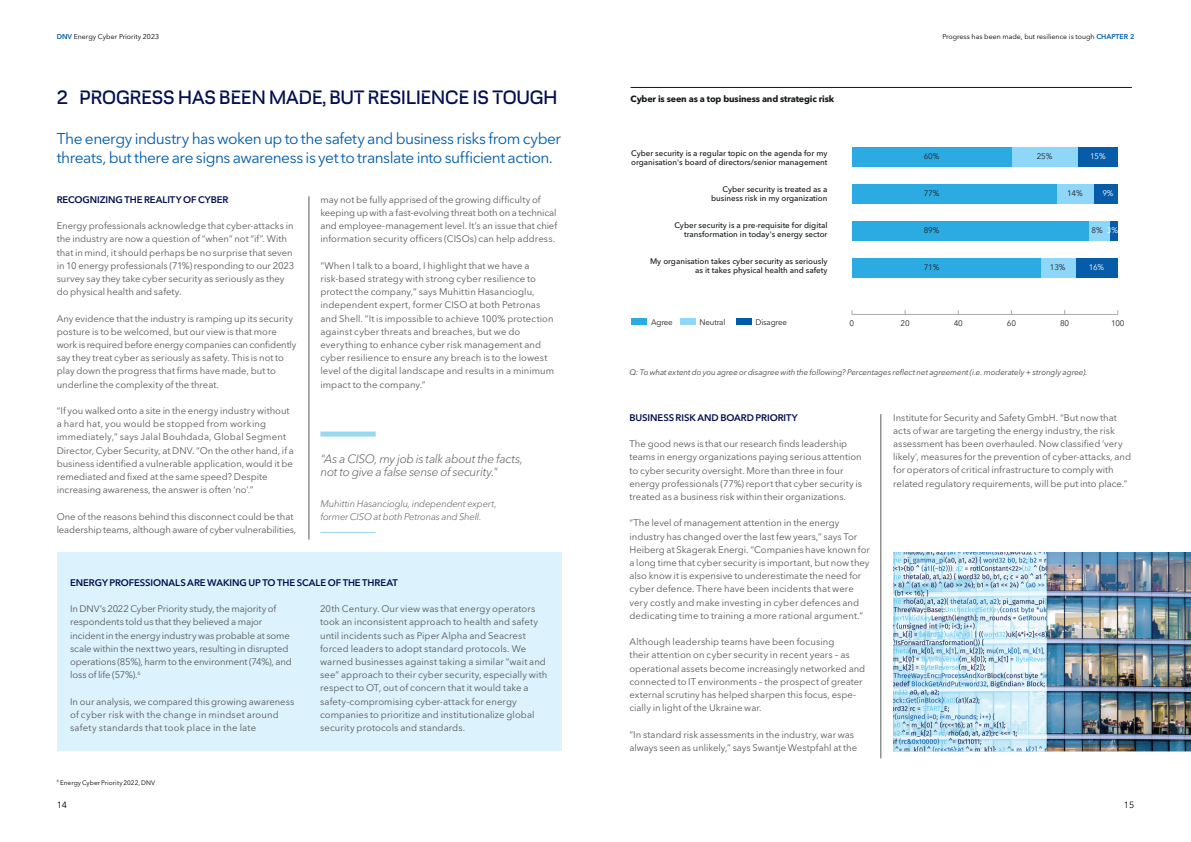
<style>
.page{position:relative;width:1191px;height:842px;background:#fff}
.page>*{position:absolute;margin:0;border:0;box-sizing:border-box;transform-origin:0 0}
.t1{font:500 18px "DNV Display";color:#030f50}
.t2{font:15.5px/19.8px "Avenir Next LT Pro";letter-spacing:-.03em;color:#005baa}
.t3{font:italic 300 12px/13.2px "Avenir Next LT Pro";letter-spacing:-.025em;color:#58595b}
.t4{font:9.5px/13.2px "Avenir Next LT Pro";color:#58595b}
.t5{font:600 9.5px "Avenir Next LT Pro";letter-spacing:-.005em;color:#030f50}
.t6{font:italic 300 9.5px/13.2px "Avenir Next LT Pro";letter-spacing:-.015em;color:#58595b}
.t7{font:700 9px "Avenir Next LT Pro";letter-spacing:-.02em;color:#131719}
.t8{font:9px "Avenir Next LT Pro";color:#000}
.t9{font:8.1px "Avenir Next LT Pro";letter-spacing:-.025em;color:#231f20}
.t10{font:8.1px "Avenir Next LT Pro";color:#fff}
.t11{font:500 8px/9px "Avenir Next LT Pro";color:#131719;text-align:right}
.t12{font:italic 8px "Avenir Next LT Pro";letter-spacing:-.005em;color:#414042}
.t13{font:7px "Avenir Next LT Pro";color:#000}
.t14{font:6.5px "Avenir Next LT Pro";letter-spacing:.005em;color:#000}
.s1{font-weight:600;color:#005baa}
.s2{color:#fff}
</style>
<div class="page">
<div style="left:320px;top:432px;width:56px;height:5px;background:#98d9f0"></div>
<hr style="left:320px;top:532px;width:56px;height:1px;background:#98d9f0">
<hr style="left:309px;top:196px;width:1px;height:344px;background:#58595b">
<hr style="left:880px;top:414px;width:1px;height:344px;background:#58595b">
<hr style="left:630px;top:87px;width:501px;height:1px;background:#131719">
<hr style="left:852px;top:314px;width:265px;height:1px;background:#a7a9ac">
<div style="left:1078px;top:147px;width:39px;height:19px;background:#065ca9"></div>
<div style="left:1011px;top:147px;width:67px;height:19px;background:#8ed7f8"></div>
<div style="left:852px;top:147px;width:159px;height:19px;background:#2cabe2"></div>
<div style="left:1093px;top:184px;width:24px;height:19px;background:#065ca9"></div>
<div style="left:1056px;top:184px;width:37px;height:19px;background:#8ed7f8"></div>
<div style="left:852px;top:184px;width:204px;height:19px;background:#2cabe2"></div>
<div style="left:1109px;top:221px;width:8px;height:19px;background:#065ca9"></div>
<div style="left:1088px;top:221px;width:21px;height:19px;background:#8ed7f8"></div>
<div style="left:852px;top:221px;width:236px;height:19px;background:#2cabe2"></div>
<div style="left:1075px;top:258px;width:42px;height:20px;background:#065ca9"></div>
<div style="left:1040px;top:258px;width:35px;height:20px;background:#8ed7f8"></div>
<div style="left:852px;top:258px;width:188px;height:20px;background:#2cabe2"></div>
<div style="left:631px;top:318px;width:15px;height:7px;background:#2cabe2"></div>
<div style="left:680px;top:318px;width:16px;height:7px;background:#8ed7f8"></div>
<div style="left:736px;top:318px;width:15px;height:7px;background:#005baa"></div>
<img style="left:893px;top:553px;width:298px;height:199px">
<div style="left:57px;top:553px;width:504px;height:198px;background:#dcf2fd"></div>
<p class="t13" style="left:57px;top:33px;width:104px"><span class="s1">DNV</span> Energy Cyber Priority 2023</p>
<h1 class="t1" style="left:57px;top:85px;width:502px">2 PROGRESS HAS BEEN MADE, BUT RESILIENCE IS TOUGH</h1>
<h2 class="t2" style="left:57px;top:128px;width:506px">The energy industry has woken up to the safety and business risks from cyber threats, but there are signs awareness is yet to translate into sufficient action.</h2>
<p class="t5" style="left:57px;top:194px;width:173px">RECOGNIZING THE REALITY OF CYBER</p>
<p class="t4" style="left:57px;top:219px;width:239px">Energy professionals acknowledge that cyber-attacks in the industry are now a question of “when” not “if”. With that in mind, it should perhaps be no surprise that seven in 10 energy professionals (71%) responding to our 2023 survey say they take cyber security as seriously as they do physical health and safety.</p>
<p class="t4" style="left:57px;top:312px;width:241px">Any evidence that the industry is ramping up its security posture is to be welcomed, but our view is that more work is required before energy companies can confidently say they treat cyber as seriously as safety. This is not to play down the progress that firms have made, but to underline the complexity of the threat.</p>
<p class="t4" style="left:57px;top:404px;width:239px">“If you walked onto a site in the energy industry without a hard hat, you would be stopped from working immediately,” says Jalal Bouhdada, Global Segment Director, Cyber Security, at DNV. “On the other hand, if a business identified a vulnerable application, would it be remediated and fixed at the same speed? Despite increasing awareness, the answer is often ‘no’.”</p>
<p class="t4" style="left:57px;top:510px;width:241px">One of the reasons behind this disconnect could be that leadership teams, although aware of cyber vulnerabilities,</p>
<p class="t4" style="left:320px;top:193px;width:238px">may not be fully apprised of the growing difficulty of keeping up with a fast-evolving threat both on a technical and employee-management level. It’s an issue that chief information security officers (CISOs) can help address.</p>
<p class="t4" style="left:320px;top:259px;width:235px">"When I talk to a board, I highlight that we have a risk-based strategy with strong cyber resilience to protect the company,” says Muhittin Hasancioglu, independent expert, former CISO at both Petronas and Shell. “It is impossible to achieve 100% protection against cyber threats and breaches, but we do everything to enhance cyber risk management and cyber resilience to ensure any breach is to the lowest level of the digital landscape and results in a minimum impact to the company.”</p>
<p class="t3" style="left:320px;top:452px;width:204px">"As a CISO, my job is talk about the facts, not to give a false sense of security."</p>
<p class="t6" style="left:320px;top:497px;width:178px">Muhittin Hasancioglu, independent expert, former CISO at both Petronas and Shell.</p>
<p class="t5" style="left:70px;top:577px;width:329px">ENERGY PROFESSIONALS ARE WAKING UP TO THE SCALE OF THE THREAT</p>
<p class="t4" style="left:70px;top:602px;width:223px">In DNV’s 2022 Cyber Priority study, the majority of respondents told us that they believed a major incident in the energy industry was probable at some scale within the next two years, resulting in disrupted operations (85%), harm to the environment (74%), and loss of life (57%).<sup>6</sup></p>
<p class="t4" style="left:70px;top:695px;width:226px">In our analysis, we compared this growing awareness of cyber risk with the change in mindset around safety standards that took place in the late</p>
<p class="t14" style="left:57px;top:778px;width:100px"><sup>6</sup> Energy Cyber Priority 2022, DNV</p>
<p class="t4" style="left:320px;top:602px;width:229px">20th Century. Our view was that energy operators took an inconsistent approach to health and safety until incidents such as Piper Alpha and Seacrest forced leaders to adopt standard protocols. We warned businesses against taking a similar “wait and see” approach to their cyber security, especially with respect to OT, out of concern that it would take a safety-compromising cyber-attack for energy companies to prioritize and institutionalize global security protocols and standards.</p>
<p class="t13" style="left:942px;top:33px;width:193px">Progress has been made, but resilience is tough <span class="s1">CHAPTER 2</span></p>
<p class="t7" style="left:630px;top:93px;width:205px">Cyber is seen as a top business and strategic risk</p>
<p class="t11" style="left:631px;top:148px;width:198px;text-align:left">Cyber security is a regular topic on the agenda for my organisation's board of directors/senior management</p>
<p class="t11" style="left:711px;top:184px;width:118px">Cyber security is treated as a business risk in my organization</p>
<p class="t11" style="left:674px;top:220px;width:154px">Cyber security is a pre-requisite for digital transformation in today's energy sector</p>
<p class="t11" style="left:650px;top:256px;width:179px">My organisation takes cyber security as seriously as it takes physical health and safety</p>
<p class="t9" style="left:651px;top:317px;width:23px">Agree</p>
<p class="t9" style="left:699px;top:317px;width:27px">Neutral</p>
<p class="t9" style="left:755px;top:317px;width:33px">Disagree</p>
<p class="t9" style="left:923px;top:152px;width:17px">60%</p>
<p class="t9" style="left:923px;top:189px;width:17px">77%</p>
<p class="t9" style="left:923px;top:226px;width:17px">89%</p>
<p class="t9" style="left:923px;top:263px;width:17px">71%</p>
<p class="t9" style="left:1036px;top:152px;width:17px">25%</p>
<p class="t10" style="left:1090px;top:152px;width:17px">15%</p>
<p class="t9" style="left:1067px;top:189px;width:17px">14%</p>
<p class="t10" style="left:1102px;top:189px;width:13px">9%</p>
<p class="t9" style="left:1091px;top:226px;width:28px">8% <span class="s2">3%</span></p>
<p class="t9" style="left:1050px;top:263px;width:17px">13%</p>
<p class="t10" style="left:1088px;top:263px;width:17px">16%</p>
<p class="t9" style="left:849px;top:319px;width:6px">0</p>
<p class="t9" style="left:900px;top:319px;width:11px">20</p>
<p class="t9" style="left:953px;top:319px;width:11px">40</p>
<p class="t9" style="left:1007px;top:319px;width:11px">60</p>
<p class="t9" style="left:1060px;top:319px;width:11px">80</p>
<p class="t9" style="left:1111px;top:319px;width:15px">100</p>
<p class="t12" style="left:629px;top:367px;width:459px">Q: To what extent do you agree or disagree with the following? Percentages reflect net agreement (i.e. moderately + strongly agree).</p>
<p class="t5" style="left:629px;top:412px;width:170px">BUSINESS RISK AND BOARD PRIORITY</p>
<p class="t4" style="left:629px;top:437px;width:234px">The good news is that our research finds leadership teams in energy organizations paying serious attention to cyber security oversight. More than three in four energy professionals (77%) report that cyber security is treated as a business risk within their organizations.</p>
<p class="t4" style="left:629px;top:516px;width:242px">“The level of management attention in the energy industry has changed over the last few years,” says Tor Heiberg at Skagerak Energi. “Companies have known for a long time that cyber security is important, but now they also know it is expensive to underestimate the need for cyber defence. There have been incidents that were very costly and make investing in cyber defences and dedicating time to training a more rational argument.”</p>
<p class="t4" style="left:629px;top:635px;width:237px">Although leadership teams have been focusing<br>their attention on cyber security in recent years – as operational assets become increasingly networked and connected to IT environments – the prospect of greater external scrutiny has helped sharpen this focus, espe&shy;cially in light of the Ukraine war.</p>
<p class="t4" style="left:629px;top:728px;width:229px">“In standard risk assessments in the industry, war was always seen as unlikely,” says Swantje Westpfahl at the</p>
<p class="t4" style="left:893px;top:411px;width:239px">Institute for Security and Safety GmbH. “But now that acts of war are targeting the energy industry, the risk assessment has been overhauled. Now classified ‘very likely’, measures for the prevention of cyber-attacks, and for operators of critical infrastructure to comply with related regulatory requirements, will be put into place.”</p>
<p class="t8" style="left:57px;top:800px;width:12px">14</p>
<p class="t8" style="left:1123px;top:800px;width:12px">15</p>
</div>
